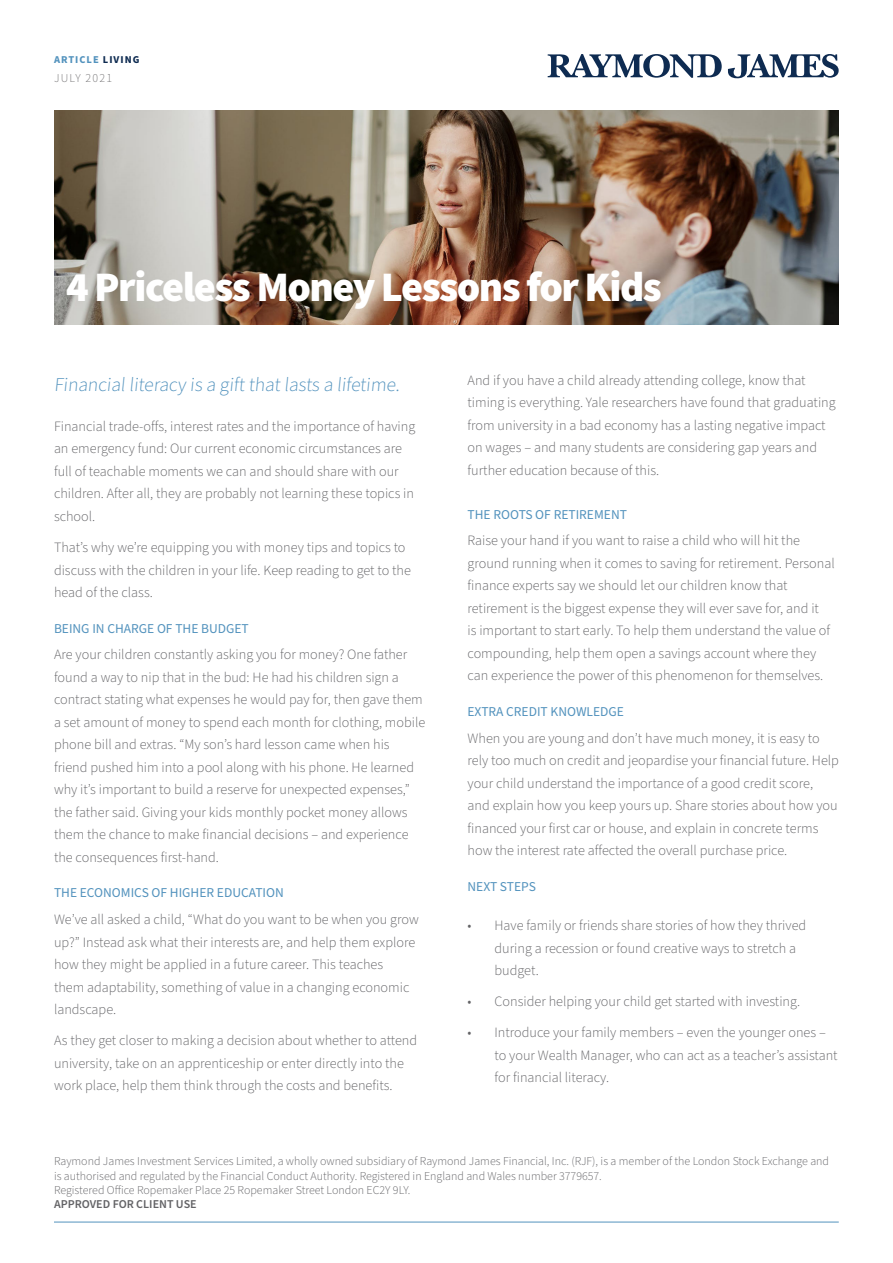
<style>
.page{position:relative;width:893px;height:1263px;background:#fff}
.page>*{position:absolute;margin:0;border:0;box-sizing:border-box;transform-origin:0 0}
.t1{font:900 42px "Source Sans Pro";letter-spacing:-.035em;color:#fff}
.RJ_Quote_style{font:300 19.5px "Source Sans Pro";color:#5292bd}
.RJ_Body_Copy{font:300 14.25px/22.5px "Source Sans Pro";color:#636366}
.RJ_Sub_head_2{font:13.5px "Source Sans Pro";color:#5292bd}
.RJ_Body_Copy-2{font:13.5px "Source Sans Pro";color:#5292bd}
.t2{font:300 12px/14.4px "Source Sans Pro";color:#636366}
.t3{font:600 12px "Source Sans Pro";color:#636366}
.t4{font:300 12px "Source Sans Pro";letter-spacing:.1em;color:#757476}
.t5{font:700 10.5px "Source Sans Pro";letter-spacing:.095em;color:#5292bd}
.s1{color:#0e2b51}
</style>
<div class="page">
<hr style="left:54px;top:110px;width:785px;height:1px;background:#636366">
<hr style="left:54px;top:1222px;width:785px;height:1px;background:#5292bd">
<svg style="left:548px;top:54px;width:174px;height:24px"></svg>
<svg style="left:728px;top:54px;width:111px;height:25px"></svg>
<img style="left:54px;top:111px;width:785px;height:213px">
<p class="t5" style="left:54px;top:53px;width:87px">ARTICLE <span class="s1">LIVING</span></p>
<p class="t4" style="left:54px;top:70px;width:60px">JULY 2021</p>
<p class="t1" style="left:66px;top:258px;width:597px">4 Priceless Money Lessons for Kids</p>
<p class="RJ_Quote_style" style="left:54px;top:372px;width:350px">Financialliteracy is a gift that lasts a lifetime.</p>
<p class="RJ_Body_Copy" style="left:54px;top:415px;width:363px">Financial trade-offs, interest rates and the importance of having an emergency fund: Our current economic circumstances are full of teachable moments we can and should share with our children. After all, they are probably not learning these topics in school.</p>
<p class="RJ_Body_Copy" style="left:54px;top:536px;width:358px">That’s why we’re equipping you with money tips and topics to discuss with the children in your life. Keep reading to get to the head of the class.</p>
<p class="RJ_Sub_head_2" style="left:54px;top:619px;width:196px">BEING IN CHARGE OF THE BUDGET</p>
<p class="RJ_Body_Copy" style="left:54px;top:644px;width:373px">Are your children constantly asking you for money? One father found a way to nip that in the bud: He had his children sign a contract stating what expenses he would pay for, then gave them a set amount of money to spend each month for clothing, mobile phone bill and extras. “My son’s hard lesson came when his friend pushed him into a pool along with his phone. He learned why it’s important to build a reserve for unexpected expenses,” the father said. Giving your kids monthly pocket money allows them the chance to make financial decisions – and experience the consequences first-hand.</p>
<p class="RJ_Sub_head_2" style="left:54px;top:884px;width:231px">THE ECONOMICS OF HIGHER EDUCATION</p>
<p class="RJ_Body_Copy" style="left:54px;top:908px;width:366px">We’ve all asked a child, “What do you want to be when you grow up?” Instead ask what their interests are, and help them explore how they might be applied in a future career. This teaches<br>them adaptability, something of value in a changing economic landscape.</p>
<p class="RJ_Body_Copy" style="left:54px;top:1029px;width:365px">As they get closer to making a decision about whether to attend university, take on an apprenticeship or enter directly into the work place, help them think through the costs and benefits.</p>
<p class="RJ_Body_Copy" style="left:468px;top:369px;width:370px">And if you have a child already attending college, know that timing is everything. Yale researchers have found that graduating from university in a bad economy has a lasting negative impact on wages – and many students are considering gap years and further education because of this.</p>
<p class="RJ_Sub_head_2" style="left:468px;top:505px;width:161px">THE ROOTS OF RETIREMENT</p>
<p class="RJ_Body_Copy" style="left:468px;top:530px;width:369px">Raise your hand if you want to raise a child who will hit the ground running when it comes to saving for retirement. Personal finance experts say we should let our children know that retirement is the biggest expense they will ever save for, and it<br>is important to start early. To help them understand the value of compounding, help them open a savings account where they can experience the power of this phenomenon for themselves.</p>
<p class="RJ_Sub_head_2" style="left:468px;top:702px;width:158px">EXTRA CREDIT KNOWLEDGE</p>
<p class="RJ_Body_Copy" style="left:468px;top:727px;width:373px">When you are young and don’t have much money, it is easy to rely too much on credit and jeopardise your financial future. Help your child understand the importance of a good credit score,<br>and explain how you keep yours up. Share stories about how you financed your first car or house, and explain in concrete terms how the interest rate affected the overall purchase price.</p>
<p class="RJ_Body_Copy-2" style="left:468px;top:877px;width:70px">NEXT STEPS</p>
<p class="RJ_Body_Copy" style="left:495px;top:915px;width:313px;text-indent:-27px">• Have family or friends share stories of how they thrived during a recession or found creative ways to stretch a budget.</p>
<p class="RJ_Body_Copy" style="left:468px;top:991px;width:334px">• Consider helping your child get started with investing.</p>
<p class="RJ_Body_Copy" style="left:495px;top:1022px;width:345px;text-indent:-27px">• Introduce your family members – even the younger ones – to your Wealth Manager, who can act as a teacher’s assistant for financial literacy.</p>
<p class="t2" style="left:54px;top:1154px;width:777px">Raymond James Investment Services Limited, a wholly owned subsidiary of Raymond James Financial, Inc. (RJF), is a member of the London Stock Exchange and is authorised and regulated by the Financial Conduct Authority. Registered in England and Wales number 3779657.</p>
<p class="t2" style="left:54px;top:1183px;width:358px">Registered Office Ropemaker Place 25 Ropemaker Street London EC2Y 9LY.</p>
<p class="t3" style="left:54px;top:1196px;width:144px">APPROVED FOR CLIENT USE</p>
</div>
